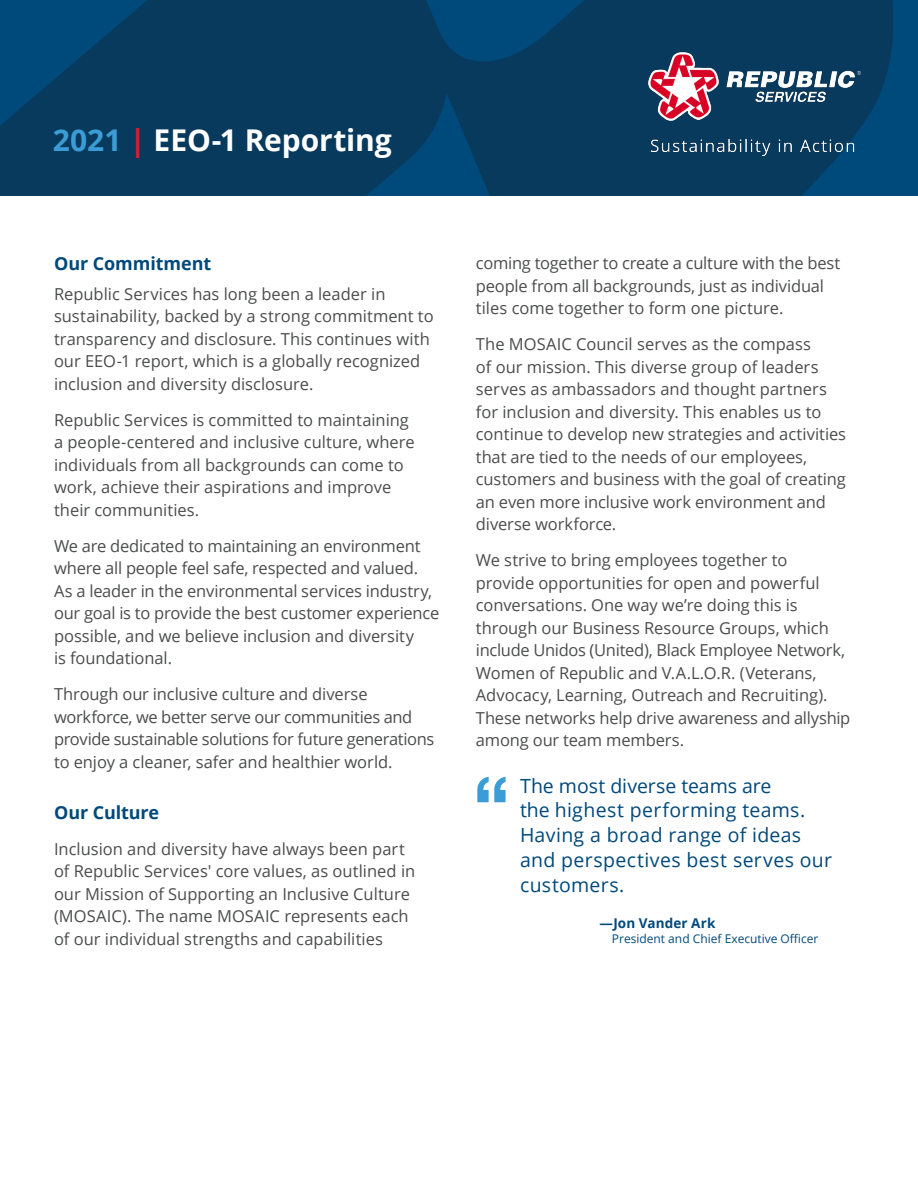
<style>
.page{position:relative;width:918px;height:1188px;background:#fff}
.page>*{position:absolute;margin:0;border:0;box-sizing:border-box;transform-origin:0 0}
.t1{font:700 79.5px "Helvetica Neue";color:#3b9cd6}
.t2{font:700 30px "Open Sans";color:#fff}
.t3{font:19.5px/24.9px "Open Sans";letter-spacing:.015em;color:#00497b}
.sub2{font:700 18px "Open Sans";letter-spacing:-.005em;color:#00497b}
.body{font:16.5px/22.5px "Open Sans";letter-spacing:-.005em;color:#4b4c4d}
.t4{font:700 13.5px "Open Sans";letter-spacing:.01em;color:#00497b}
.t5{font:12px "Open Sans";color:#00497b}
.s1{color:#3b9cd6}
.s2{color:#d0202f}
</style>
<div class="page">
<svg style="left:0;top:0;width:911px;height:195px;background:#063c63"></svg>
<img style="left:648px;top:53px;width:213px;height:102px">
<p class="t2" style="left:53px;top:119px;width:340px"><span class="s1">2021</span> <span class="s2">|</span> EEO-1 Reporting</p>
<p class="sub2" style="left:54px;top:251px;width:159px">Our Commitment</p>
<p class="body" style="left:54px;top:282px;width:381px">Republic Services has long been a leader in sustainability, backed by a strong commitment to transparency and disclosure. This continues with our EEO-1 report, which is a globally recognized inclusion and diversity disclosure.</p>
<p class="body" style="left:54px;top:408px;width:362px">Republic Services is committed to maintaining a people-centered and inclusive culture, where individuals from all backgrounds can come to work, achieve their aspirations and improve their communities.</p>
<p class="body" style="left:54px;top:534px;width:387px">We are dedicated to maintaining an environment where all people feel safe, respected and valued.<br>As a leader in the environmental services industry, our goal is to provide the best customer experience possible, and we believe inclusion and diversity<br>is foundational.</p>
<p class="body" style="left:54px;top:682px;width:382px">Through our inclusive culture and diverse workforce, we better serve our communities and provide sustainable solutions for future generations to enjoy a cleaner, safer and healthier world.</p>
<p class="sub2" style="left:54px;top:799px;width:107px">Our Culture</p>
<p class="body" style="left:54px;top:837px;width:363px">Inclusion and diversity have always been part of Republic Services' core values, as outlined in our Mission of Supporting an Inclusive Culture (MOSAIC). The name MOSAIC represents each of our individual strengths and capabilities</p>
<p class="body" style="left:476px;top:251px;width:366px">coming together to create a culture with the best people from all backgrounds, just as individual tiles come together to form one picture.</p>
<p class="body" style="left:476px;top:332px;width:372px">The MOSAIC Council serves as the compass<br>of our mission. This diverse group of leaders serves as ambassadors and thought partners for inclusion and diversity. This enables us to continue to develop new strategies and activities that are tied to the needs of our employees, customers and business with the goal of creating an even more inclusive work environment and diverse workforce.</p>
<p class="body" style="left:476px;top:548px;width:376px">We strive to bring employees together to<br>provide opportunities for open and powerful conversations. One way we’re doing this is through our Business Resource Groups, which include Unidos (United), Black Employee Network, Women of Republic and V.A.L.O.R. (Veterans, Advocacy, Learning, Outreach and Recruiting).<br>These networks help drive awareness and allyship among our team members.</p>
<p class="t3" style="left:520px;top:772px;width:314px">The most diverse teams are<br>the highest performing teams.<br>Having a broad range of ideas and perspectives best serves our customers.</p>
<p class="t1" style="left:473px;top:743px;width:38px">“</p>
<p class="t4" style="left:599px;top:914px;width:118px">—Jon Vander Ark</p>
<p class="t5" style="left:612px;top:930px;width:208px">President and Chief Executive Officer</p>
</div>
